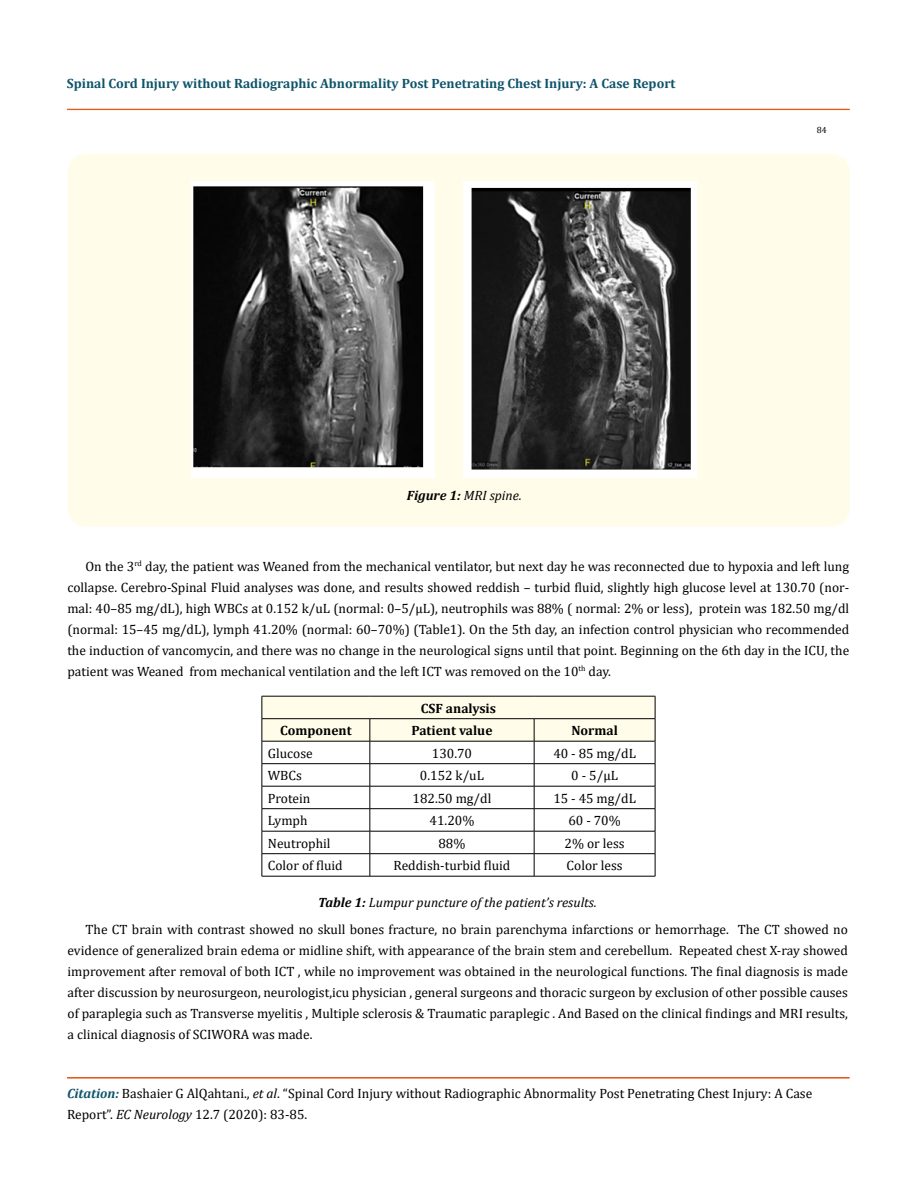
<style>
.page{position:relative;width:917px;height:1188px;background:#fff}
.page>*{position:absolute;margin:0;border:0;box-sizing:border-box;transform-origin:0 0}
.t1{font:13.5px/21px "Cambria";color:#000}
.t2{font:700 13.5px "Cambria";color:#0e546a}
.t3{font:700 13.5px "Cambria";color:#000}
.t4{font:italic 13.5px "Cambria";color:#000}
.t5{font:9px "Cambria";color:#000}
.s1{font-weight:700}
.s2{font-weight:700;font-style:italic}
.s3{font-style:italic}
.s4{font-weight:700;font-style:italic;color:#0e546a}
</style>
<div class="page">
<div style="left:67px;top:109px;width:782px;height:1px;border:1px solid #e05d1a"></div>
<div style="left:68px;top:154px;width:781px;height:373px;background:#fffde9;border-radius:18px"></div>
<img style="left:192px;top:182px;width:243px;height:296px">
<svg style="left:261px;top:696px;width:395px;height:180px"></svg>
<hr style="left:534px;top:876px;width:121px;height:1px;background:#000">
<hr style="left:370px;top:876px;width:164px;height:1px;background:#000">
<hr style="left:262px;top:876px;width:108px;height:1px;background:#000">
<img style="left:463px;top:182px;width:233px;height:296px">
<p class="t2" style="left:67px;top:74px;width:610px">Spinal Cord Injury without Radiographic Abnormality Post Penetrating Chest Injury: A Case Report</p>
<p class="t5" style="left:816px;top:124px;width:11px">84</p>
<p class="t4" style="left:407px;top:486px;width:116px"><span class="s1">Figure 1:</span> MRI spine.</p>
<p class="t1" style="left:67px;top:555px;width:783px;text-align:justify;text-indent:18px">On the 3<sup>rd</sup> day, the patient was Weaned from the mechanical ventilator, but next day he was reconnected due to hypoxia and left lung collapse. Cerebro-Spinal Fluid analyses was done, and results showed reddish – turbid fluid, slightly high glucose level at 130.70 (nor&shy;mal: 40–85 mg/dL), high WBCs at 0.152 k/uL (normal: 0–5/µL), neutrophils was 88% ( normal: 2% or less), protein was 182.50 mg/dl (normal: 15–45 mg/dL), lymph 41.20% (normal: 60–70%) (Table1). On the 5th day, an infection control physician who recommended the induction of vancomycin, and there was no change in the neurological signs until that point. Beginning on the 6th day in the ICU, the patient was Weaned from mechanical ventilation and the left ICT was removed on the 10<sup>th</sup> day.</p>
<p class="t3" style="left:421px;top:699px;width:76px">CSF analysis</p>
<p class="t3" style="left:280px;top:721px;width:73px">Component</p>
<p class="t3" style="left:411px;top:721px;width:83px">Patient value</p>
<p class="t3" style="left:571px;top:721px;width:48px">Normal</p>
<p class="t1" style="left:268px;top:743px;width:46px">Glucose</p>
<p class="t1" style="left:432px;top:743px;width:42px">130.70</p>
<p class="t1" style="left:553px;top:743px;width:84px">40 - 85 mg/dL</p>
<p class="t1" style="left:268px;top:765px;width:36px">WBCs</p>
<p class="t1" style="left:420px;top:765px;width:66px">0.152 k/uL</p>
<p class="t1" style="left:571px;top:765px;width:48px">0 - 5/µL</p>
<p class="t1" style="left:268px;top:788px;width:44px">Protein</p>
<p class="t1" style="left:412px;top:788px;width:80px">182.50 mg/dl</p>
<p class="t1" style="left:553px;top:788px;width:84px">15 - 45 mg/dL</p>
<p class="t1" style="left:268px;top:810px;width:41px">Lymph</p>
<p class="t1" style="left:429px;top:810px;width:46px">41.20%</p>
<p class="t1" style="left:568px;top:810px;width:54px">60 - 70%</p>
<p class="t1" style="left:268px;top:833px;width:64px">Neutrophil</p>
<p class="t1" style="left:438px;top:833px;width:28px">88%</p>
<p class="t1" style="left:564px;top:833px;width:62px">2% or less</p>
<p class="t1" style="left:268px;top:855px;width:76px">Color of fluid</p>
<p class="t1" style="left:393px;top:855px;width:118px">Reddish-turbid fluid</p>
<p class="t1" style="left:566px;top:855px;width:58px">Color less</p>
<p class="t1" style="left:86px;top:889px;width:764px;line-height:27px;text-indent:233px"><span class="s2">Table 1:</span> <span class="s3">Lumpur puncture of the patient’s results.<br></span>The CT brain with contrast showed no skull bones fracture, no brain parenchyma infarctions or hemorrhage. The CT showed no</p>
<p class="t1" style="left:68px;top:940px;width:782px;text-align:justify">evidence of generalized brain edema or midline shift, with appearance of the brain stem and cerebellum. Repeated chest X-ray showed improvement after removal of both ICT , while no improvement was obtained in the neurological functions. The final diagnosis is made after discussion by neurosurgeon, neurologist,icu physician , general surgeons and thoracic surgeon by exclusion of other possible causes of paraplegia such as Transverse myelitis , Multiple sclerosis &amp; Traumatic paraplegic . And Based on the clinical findings and MRI results, a clinical diagnosis of SCIWORA was made.</p>
<p class="t1" style="left:67px;top:1083px;width:746px"><span class="s4">Citation:</span> Bashaier G AlQahtani., <span class="s3">et al</span>. “Spinal Cord Injury without Radiographic Abnormality Post Penetrating Chest Injury: A Case<br>Report”. <span class="s3">EC Neurology</span> 12.7 (2020): 83-85.</p>
</div>
